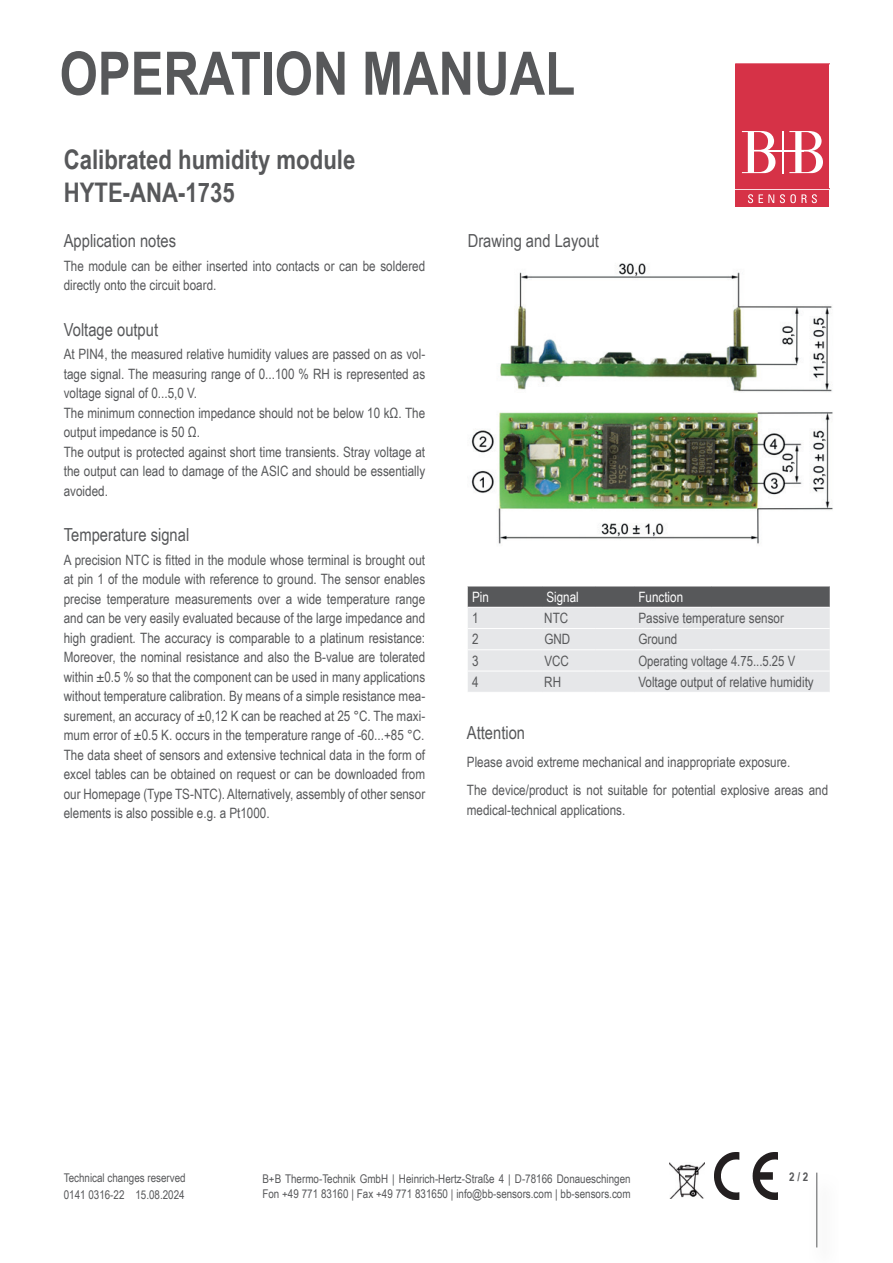
<style>
.page{position:relative;width:893px;height:1263px;background:#fff}
.page>*{position:absolute;margin:0;border:0;box-sizing:border-box;transform-origin:0 0}
.t1{font:700 60px "Arial Narrow";color:#57585a}
.t2{font:700 27px/32.4px "Arial Narrow";color:#57585a}
.t3{font:18px "Arial Narrow";color:#57585a}
.t4{font:14.25px/19.5px "Arial Narrow";color:#57585a}
.t5{font:14.25px "Arial Narrow";color:#fff}
.t6{font:12px/16.5px "Arial Narrow";color:#57585a}
.t7{font:700 12px "Arial Narrow";color:#57585a}
</style>
<div class="page">
<img style="left:471px;top:263px;width:362px;height:281px">
<svg style="left:468px;top:586px;width:362px;height:106px;background:#cbcbcd"></svg>
<hr style="left:634px;top:628px;width:77px;height:1px;background:#fff">
<hr style="left:711px;top:628px;width:119px;height:1px;background:#fff">
<hr style="left:634px;top:649px;width:77px;height:1px;background:#fff">
<hr style="left:711px;top:649px;width:119px;height:1px;background:#fff">
<hr style="left:596px;top:671px;width:38px;height:1px;background:#fff">
<hr style="left:634px;top:671px;width:77px;height:1px;background:#fff">
<hr style="left:711px;top:671px;width:119px;height:1px;background:#fff">
<div style="left:736px;top:190px;width:93px;height:17px;background:#d63247"></div>
<svg style="left:736px;top:64px;width:93px;height:139px"></svg>
<img style="left:816px;top:1175px;width:2px;height:73px">
<hr style="left:816px;top:1172px;width:1px;height:75px;background:#57585a">
<img style="left:715px;top:1152px;width:62px;height:47px">
<img style="left:670px;top:1162px;width:35px;height:36px">
<h1 class="t1" style="left:60px;top:28px;width:517px">OPERATION MANUAL</h1>
<h2 class="t2" style="left:64px;top:142px;width:293px">Calibrated humidity module<br>HYTE-ANA-1735</h2>
<p class="t3" style="left:64px;top:227px;width:114px">Application notes</p>
<p class="t4" style="left:64px;top:255px;width:363px">The module can be either inserted into contacts or can be soldered directly onto the circuit board.</p>
<p class="t3" style="left:64px;top:316px;width:96px">Voltage output</p>
<p class="t4" style="left:64px;top:344px;width:363px">At PIN4, the measured relative humidity values are passed on as vol&shy;tage signal. The measuring range of 0...100 % RH is represented as voltage signal of 0...5,0 V.<br>The minimum connection impedance should not be below 10 kΩ. The output impedance is 50 Ω.<br>The output is protected against short time transients. Stray voltage at the output can lead to damage of the ASIC and should be essentially avoided.</p>
<p class="t3" style="left:64px;top:522px;width:127px">Temperature signal</p>
<p class="t4" style="left:64px;top:550px;width:363px;text-align:justify">A precision NTC is fitted in the module whose terminal is brought out at pin 1 of the module with reference to ground. The sensor enables precise temperature measurements over a wide temperature range and can be very easily evaluated because of the large impedance and high gradient. The accuracy is comparable to a platinum resistance:<br>Moreover, the nominal resistance and also the B-value are tolerated within ±0.5 % so that the component can be used in many applications without temperature calibration. By means of a simple resistance mea&shy;surement, an accuracy of ±0,12 K can be reached at 25 °C. The maxi&shy;mum error of ±0.5 K. occurs in the temperature range of -60...+85 °C.<br>The data sheet of sensors and extensive technical data in the form of excel tables can be obtained on request or can be downloaded from our Homepage (Type TS-NTC). Alternatively, assembly of other sensor elements is also possible e.g. a Pt1000.</p>
<p class="t3" style="left:468px;top:227px;width:133px">Drawing and Layout</p>
<p class="t5" style="left:472px;top:586px;width:18px">Pin</p>
<p class="t5" style="left:546px;top:586px;width:34px">Signal</p>
<p class="t5" style="left:638px;top:586px;width:46px">Function</p>
<p class="t4" style="left:472px;top:608px;width:8px">1</p>
<p class="t4" style="left:544px;top:608px;width:26px">NTC</p>
<p class="t4" style="left:638px;top:608px;width:147px">Passive temperature sensor</p>
<p class="t4" style="left:472px;top:629px;width:8px">2</p>
<p class="t4" style="left:544px;top:629px;width:27px">GND</p>
<p class="t4" style="left:638px;top:629px;width:40px">Ground</p>
<p class="t4" style="left:472px;top:650px;width:8px">3</p>
<p class="t4" style="left:544px;top:650px;width:26px">VCC</p>
<p class="t4" style="left:638px;top:650px;width:158px">Operating voltage 4.75...5.25 V</p>
<p class="t4" style="left:472px;top:671px;width:8px">4</p>
<p class="t4" style="left:544px;top:671px;width:18px">RH</p>
<p class="t4" style="left:638px;top:671px;width:177px">Voltage output of relative humidity</p>
<p class="t3" style="left:467px;top:720px;width:60px">Attention</p>
<p class="t4" style="left:467px;top:748px;width:363px;line-height:28px">Please avoid extreme mechanical and inappropriate exposure.<br>The device/product is not suitable for potential explosive areas and</p>
<p class="t4" style="left:467px;top:799px;width:160px">medical-technical applications.</p>
<p class="t6" style="left:64px;top:1169px;width:123px">Technical changes reserved<br>0141 0316-22 15.08.2024</p>
<p class="t6" style="left:262px;top:1171px;width:370px;line-height:15px">B+B Thermo-Technik GmbH | Heinrich-Hertz-Straße 4 | D-78166 Donaueschingen<br>Fon +49 771 83160 | Fax +49 771 831650 | info@bb-sensors.com | bb-sensors.com</p>
<p class="t7" style="left:789px;top:1167px;width:21px">2 / 2</p>
</div>
